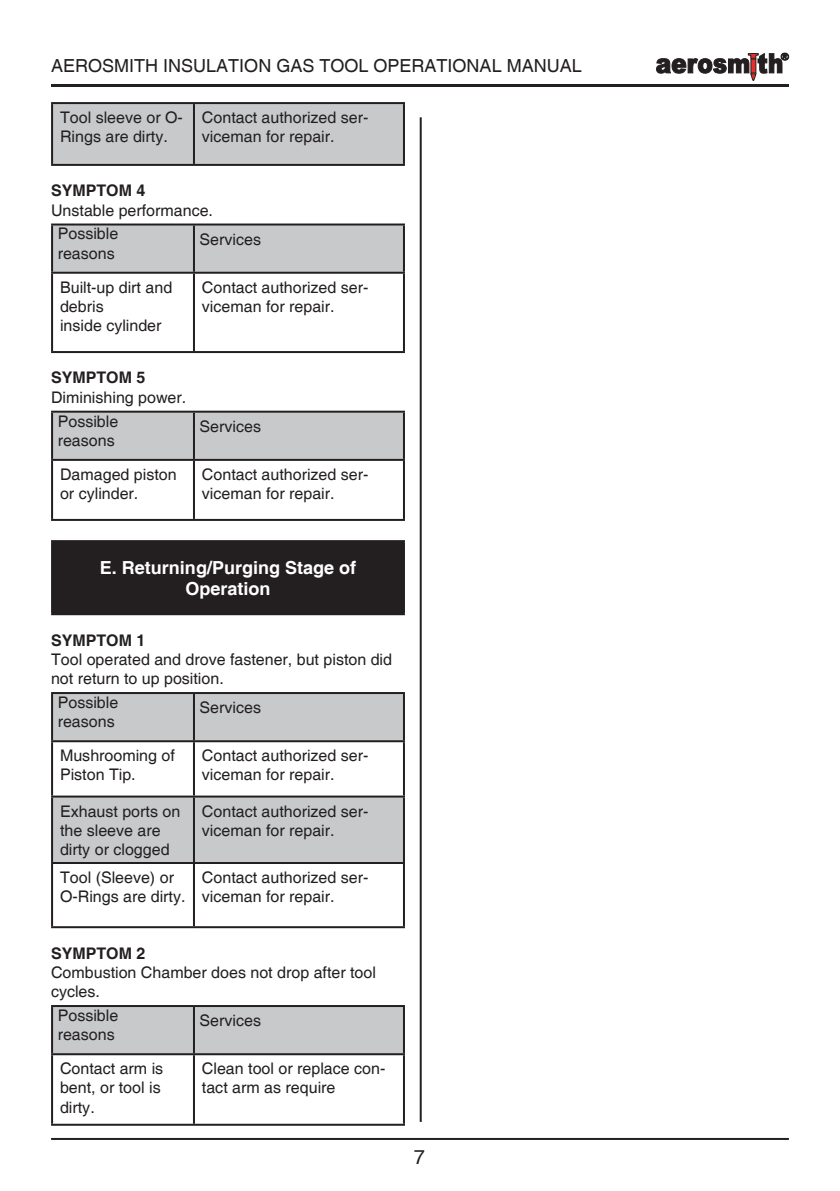
<style>
.page{position:relative;width:840px;height:1191px;background:#fff}
.page>*{position:absolute;margin:0;border:0;box-sizing:border-box;transform-origin:0 0}
.t1{font:20px "Helvetica";color:#231f20}
.t2{font:18px "Helvetica";color:#231f20}
.t3{font:700 18px/21.6px "Helvetica";color:#fff;text-align:center}
.t4{font:16px/19.2px "Helvetica";color:#231f20}
.t5{font:700 16px "Helvetica";color:#231f20}
</style>
<div class="page">
<hr style="left:51px;top:85px;width:737px;height:2px;background:#231f20">
<hr style="left:419px;top:117px;width:2px;height:1005px;background:#231f20">
<hr style="left:51px;top:1138px;width:737px;height:2px;background:#231f20">
<svg style="left:656px;top:53px;width:132px;height:27px"></svg>
<svg style="left:51px;top:84px;width:353px;height:80px"></svg>
<hr style="left:51px;top:102px;width:143px;height:2px;background:#231f20">
<hr style="left:51px;top:104px;width:2px;height:60px;background:#231f20">
<hr style="left:194px;top:102px;width:211px;height:2px;background:#231f20">
<hr style="left:193px;top:104px;width:2px;height:60px;background:#231f20">
<hr style="left:403px;top:104px;width:2px;height:60px;background:#231f20">
<hr style="left:51px;top:164px;width:143px;height:2px;background:#231f20">
<hr style="left:194px;top:164px;width:211px;height:2px;background:#231f20">
<div style="left:53px;top:225px;width:350px;height:47px;background:#c7c9cb"></div>
<hr style="left:51px;top:223px;width:143px;height:2px;background:#231f20">
<hr style="left:51px;top:225px;width:2px;height:47px;background:#231f20">
<hr style="left:194px;top:223px;width:211px;height:2px;background:#231f20">
<hr style="left:193px;top:225px;width:2px;height:47px;background:#231f20">
<hr style="left:403px;top:225px;width:2px;height:47px;background:#231f20">
<hr style="left:51px;top:272px;width:143px;height:2px;background:#231f20">
<hr style="left:51px;top:274px;width:2px;height:77px;background:#231f20">
<hr style="left:194px;top:272px;width:211px;height:2px;background:#231f20">
<hr style="left:193px;top:274px;width:2px;height:77px;background:#231f20">
<hr style="left:403px;top:274px;width:2px;height:77px;background:#231f20">
<hr style="left:51px;top:351px;width:143px;height:2px;background:#231f20">
<hr style="left:194px;top:351px;width:211px;height:2px;background:#231f20">
<div style="left:53px;top:413px;width:350px;height:46px;background:#c7c9cb"></div>
<hr style="left:51px;top:411px;width:143px;height:2px;background:#231f20">
<hr style="left:51px;top:413px;width:2px;height:46px;background:#231f20">
<hr style="left:194px;top:411px;width:211px;height:2px;background:#231f20">
<hr style="left:193px;top:413px;width:2px;height:46px;background:#231f20">
<hr style="left:403px;top:413px;width:2px;height:46px;background:#231f20">
<hr style="left:51px;top:459px;width:143px;height:2px;background:#231f20">
<hr style="left:51px;top:461px;width:2px;height:58px;background:#231f20">
<hr style="left:194px;top:459px;width:211px;height:2px;background:#231f20">
<hr style="left:193px;top:461px;width:2px;height:58px;background:#231f20">
<hr style="left:403px;top:461px;width:2px;height:58px;background:#231f20">
<hr style="left:51px;top:519px;width:143px;height:2px;background:#231f20">
<hr style="left:194px;top:519px;width:211px;height:2px;background:#231f20">
<div style="left:52px;top:541px;width:352px;height:73px;background:#231f20"></div>
<hr style="left:51px;top:540px;width:354px;height:2px;background:#231f20">
<hr style="left:51px;top:542px;width:2px;height:71px;background:#231f20">
<hr style="left:403px;top:542px;width:2px;height:71px;background:#231f20">
<hr style="left:51px;top:613px;width:354px;height:2px;background:#231f20">
<div style="left:53px;top:694px;width:350px;height:46px;background:#c7c9cb"></div>
<div style="left:53px;top:797px;width:350px;height:65px;background:#c7c9cb"></div>
<hr style="left:51px;top:692px;width:143px;height:2px;background:#231f20">
<hr style="left:51px;top:694px;width:2px;height:46px;background:#231f20">
<hr style="left:194px;top:692px;width:211px;height:2px;background:#231f20">
<hr style="left:193px;top:694px;width:2px;height:46px;background:#231f20">
<hr style="left:403px;top:694px;width:2px;height:46px;background:#231f20">
<hr style="left:51px;top:740px;width:143px;height:2px;background:#231f20">
<hr style="left:51px;top:742px;width:2px;height:53px;background:#231f20">
<hr style="left:194px;top:740px;width:211px;height:2px;background:#231f20">
<hr style="left:193px;top:742px;width:2px;height:53px;background:#231f20">
<hr style="left:403px;top:742px;width:2px;height:53px;background:#231f20">
<hr style="left:51px;top:795px;width:143px;height:2px;background:#231f20">
<hr style="left:51px;top:797px;width:2px;height:65px;background:#231f20">
<hr style="left:194px;top:795px;width:211px;height:2px;background:#231f20">
<hr style="left:193px;top:797px;width:2px;height:65px;background:#231f20">
<hr style="left:403px;top:797px;width:2px;height:65px;background:#231f20">
<hr style="left:51px;top:862px;width:143px;height:2px;background:#231f20">
<hr style="left:51px;top:864px;width:2px;height:62px;background:#231f20">
<hr style="left:194px;top:862px;width:211px;height:2px;background:#231f20">
<hr style="left:193px;top:864px;width:2px;height:62px;background:#231f20">
<hr style="left:403px;top:864px;width:2px;height:62px;background:#231f20">
<hr style="left:51px;top:926px;width:143px;height:2px;background:#231f20">
<hr style="left:194px;top:926px;width:211px;height:2px;background:#231f20">
<div style="left:53px;top:1007px;width:350px;height:46px;background:#c7c9cb"></div>
<hr style="left:51px;top:1005px;width:143px;height:2px;background:#231f20">
<hr style="left:51px;top:1007px;width:2px;height:46px;background:#231f20">
<hr style="left:194px;top:1005px;width:211px;height:2px;background:#231f20">
<hr style="left:193px;top:1007px;width:2px;height:46px;background:#231f20">
<hr style="left:403px;top:1007px;width:2px;height:46px;background:#231f20">
<hr style="left:51px;top:1053px;width:143px;height:2px;background:#231f20">
<hr style="left:51px;top:1055px;width:2px;height:68px;background:#231f20">
<hr style="left:194px;top:1053px;width:211px;height:2px;background:#231f20">
<hr style="left:193px;top:1055px;width:2px;height:68px;background:#231f20">
<hr style="left:403px;top:1055px;width:2px;height:68px;background:#231f20">
<hr style="left:51px;top:1123px;width:143px;height:2px;background:#231f20">
<hr style="left:194px;top:1123px;width:211px;height:2px;background:#231f20">
<p class="t2" style="left:51px;top:55px;width:532px">AEROSMITH INSULATION GAS TOOL OPERATIONAL MANUAL</p>
<p class="t4" style="left:60px;top:108px;width:124px">Tool sleeve or O-<br>Rings are dirty.</p>
<p class="t4" style="left:202px;top:108px;width:168px">Contact authorized ser&shy;viceman for repair.</p>
<p class="t5" style="left:51px;top:181px;width:96px">SYMPTOM 4</p>
<p class="t4" style="left:58px;top:199px;width:157px;line-height:23.8px;text-indent:-7px">Unstable performance.<br>Possible</p>
<p class="t4" style="left:58px;top:244px;width:58px">reasons</p>
<p class="t4" style="left:199px;top:230px;width:63px">Services</p>
<p class="t4" style="left:60px;top:278px;width:114px">Built-up dirt and debris<br>inside cylinder</p>
<p class="t4" style="left:202px;top:278px;width:168px">Contact authorized ser&shy;viceman for repair.</p>
<p class="t5" style="left:51px;top:368px;width:96px">SYMPTOM 5</p>
<p class="t4" style="left:58px;top:386px;width:130px;line-height:23.8px;text-indent:-7px">Diminishing power.<br>Possible</p>
<p class="t4" style="left:58px;top:431px;width:58px">reasons</p>
<p class="t4" style="left:199px;top:417px;width:63px">Services</p>
<p class="t4" style="left:60px;top:465px;width:118px">Damaged piston or cylinder.</p>
<p class="t4" style="left:202px;top:465px;width:168px">Contact authorized ser&shy;viceman for repair.</p>
<p class="t3" style="left:100px;top:557px;width:258px">E. Returning/Purging Stage of<br>Operation</p>
<p class="t5" style="left:51px;top:630px;width:96px">SYMPTOM 1</p>
<p class="t4" style="left:51px;top:650px;width:342px">Tool operated and drove fastener, but piston did not return to up position.</p>
<p class="t4" style="left:58px;top:693px;width:62px">Possible reasons</p>
<p class="t4" style="left:199px;top:698px;width:63px">Services</p>
<p class="t4" style="left:60px;top:746px;width:116px">Mushrooming of<br>Piston Tip.</p>
<p class="t4" style="left:202px;top:746px;width:168px">Contact authorized ser&shy;viceman for repair.</p>
<p class="t4" style="left:60px;top:802px;width:122px">Exhaust ports on the sleeve are dirty or clogged</p>
<p class="t4" style="left:202px;top:802px;width:168px">Contact authorized ser&shy;viceman for repair.</p>
<p class="t4" style="left:60px;top:868px;width:127px">Tool (Sleeve) or<br>O-Rings are dirty.</p>
<p class="t4" style="left:202px;top:868px;width:168px">Contact authorized ser&shy;viceman for repair.</p>
<p class="t5" style="left:51px;top:943px;width:96px">SYMPTOM 2</p>
<p class="t4" style="left:51px;top:963px;width:326px">Combustion Chamber does not drop after tool cycles.</p>
<p class="t4" style="left:58px;top:1006px;width:62px">Possible reasons</p>
<p class="t4" style="left:199px;top:1011px;width:63px">Services</p>
<p class="t4" style="left:60px;top:1059px;width:105px">Contact arm is bent, or tool is dirty.</p>
<p class="t4" style="left:202px;top:1059px;width:185px">Clean tool or replace con&shy;tact arm as require</p>
<p class="t1" style="left:413px;top:1145px;width:13px">7</p>
</div>
